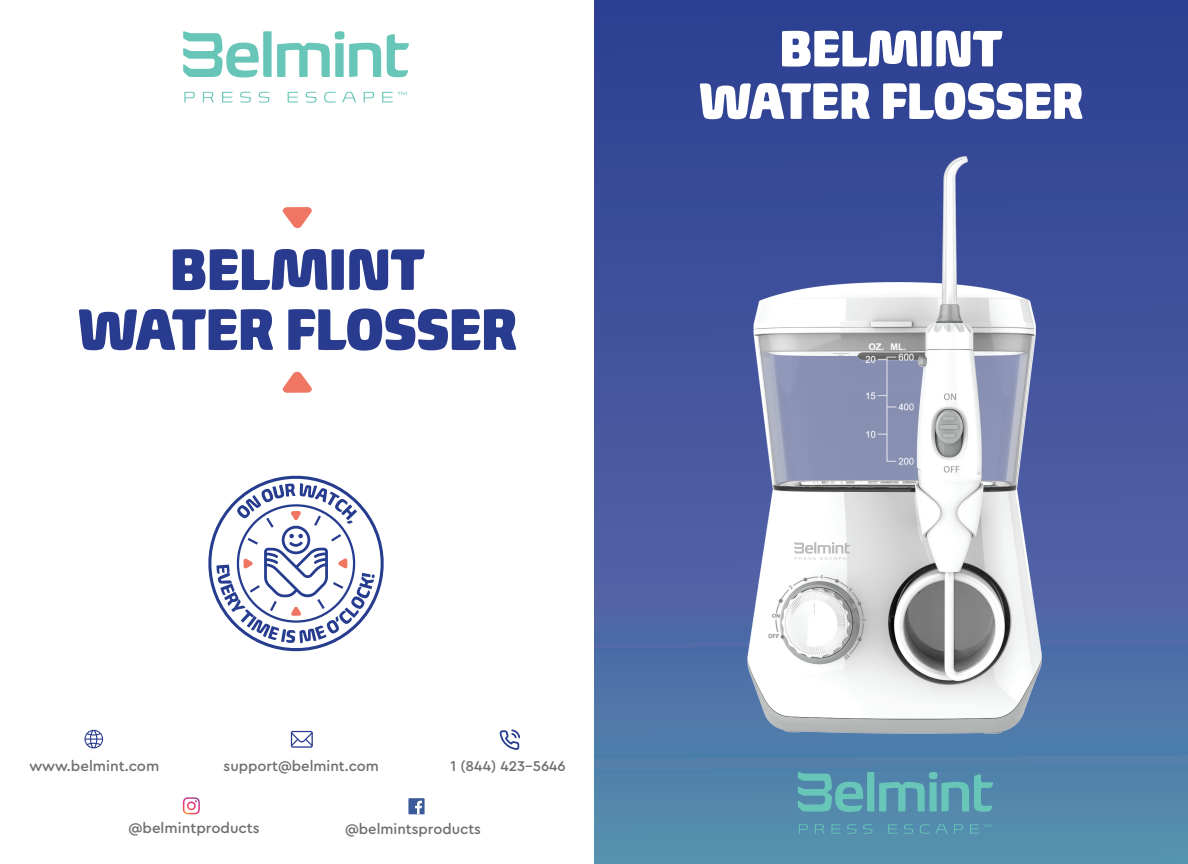
<style>
.page{position:relative;width:1188px;height:864px;background:#fff}
.page>*{position:absolute;margin:0;border:0;box-sizing:border-box;transform-origin:0 0}
.t1{font:900 condensed 60px/60px "Biome Pro";color:#293b8f;text-align:center}
.t2{font:900 condensed 52.5px/52.5px "Biome Pro";color:#fff;text-align:center}
.t3{font:500 14.85px "Cera Round Pro";color:#6e6f72}
</style>
<div class="page">
<svg style="left:208px;top:475px;width:176px;height:177px"></svg>
<svg style="left:184px;top:92px;width:11px;height:10px"></svg>
<svg style="left:203px;top:92px;width:11px;height:10px"></svg>
<svg style="left:222px;top:92px;width:11px;height:11px"></svg>
<svg style="left:240px;top:92px;width:11px;height:11px"></svg>
<svg style="left:259px;top:92px;width:10px;height:11px"></svg>
<svg style="left:288px;top:92px;width:10px;height:11px"></svg>
<svg style="left:306px;top:92px;width:11px;height:11px"></svg>
<svg style="left:324px;top:92px;width:12px;height:11px"></svg>
<svg style="left:342px;top:92px;width:14px;height:10px"></svg>
<svg style="left:364px;top:92px;width:10px;height:10px"></svg>
<svg style="left:382px;top:92px;width:25px;height:11px"></svg>
<svg style="left:183px;top:31px;width:198px;height:47px"></svg>
<svg style="left:387px;top:34px;width:22px;height:43px"></svg>
<svg style="left:282px;top:207px;width:30px;height:21px"></svg>
<svg style="left:282px;top:371px;width:30px;height:22px"></svg>
<div style="left:594px;top:0;width:594px;height:864px;background:linear-gradient(to bottom,#2f3892,#5983ae)"></div>
<svg style="left:799px;top:824px;width:9px;height:10px"></svg>
<svg style="left:815px;top:824px;width:9px;height:10px"></svg>
<svg style="left:831px;top:824px;width:10px;height:10px"></svg>
<svg style="left:847px;top:824px;width:9px;height:10px"></svg>
<svg style="left:863px;top:824px;width:9px;height:10px"></svg>
<svg style="left:888px;top:824px;width:9px;height:10px"></svg>
<svg style="left:904px;top:824px;width:9px;height:10px"></svg>
<svg style="left:920px;top:824px;width:28px;height:10px"></svg>
<svg style="left:954px;top:824px;width:9px;height:10px"></svg>
<svg style="left:970px;top:824px;width:22px;height:10px"></svg>
<svg style="left:798px;top:772px;width:195px;height:40px;background:#5ba2b0"></svg>
<svg style="left:183px;top:797px;width:17px;height:17px"></svg>
<div style="left:408px;top:798px;width:17px;height:16px;background:#3b5a9a"></div>
<svg style="left:415px;top:801px;width:7px;height:13px"></svg>
<svg style="left:84px;top:730px;width:19px;height:18px"></svg>
<svg style="left:291px;top:731px;width:22px;height:17px"></svg>
<svg style="left:499px;top:729px;width:22px;height:21px"></svg>
<img style="left:747px;top:157px;width:295px;height:577px">
<h1 class="t1" style="left:78px;top:239px;width:440px">BELMINT<br>WATER FLOSSER</h1>
<h2 class="t2" style="left:699px;top:22px;width:385px">BELMINT<br>WATER FLOSSER</h2>
<p class="t3" style="left:29px;top:756px;width:131px">www.belmint.com</p>
<p class="t3" style="left:224px;top:756px;width:157px">support@belmint.com</p>
<p class="t3" style="left:450px;top:756px;width:117px">1 (844) 423–5646</p>
<p class="t3" style="left:128px;top:818px;width:133px">@belmintproducts</p>
<p class="t3" style="left:345px;top:818px;width:138px">@belmintsproducts</p>
</div>
